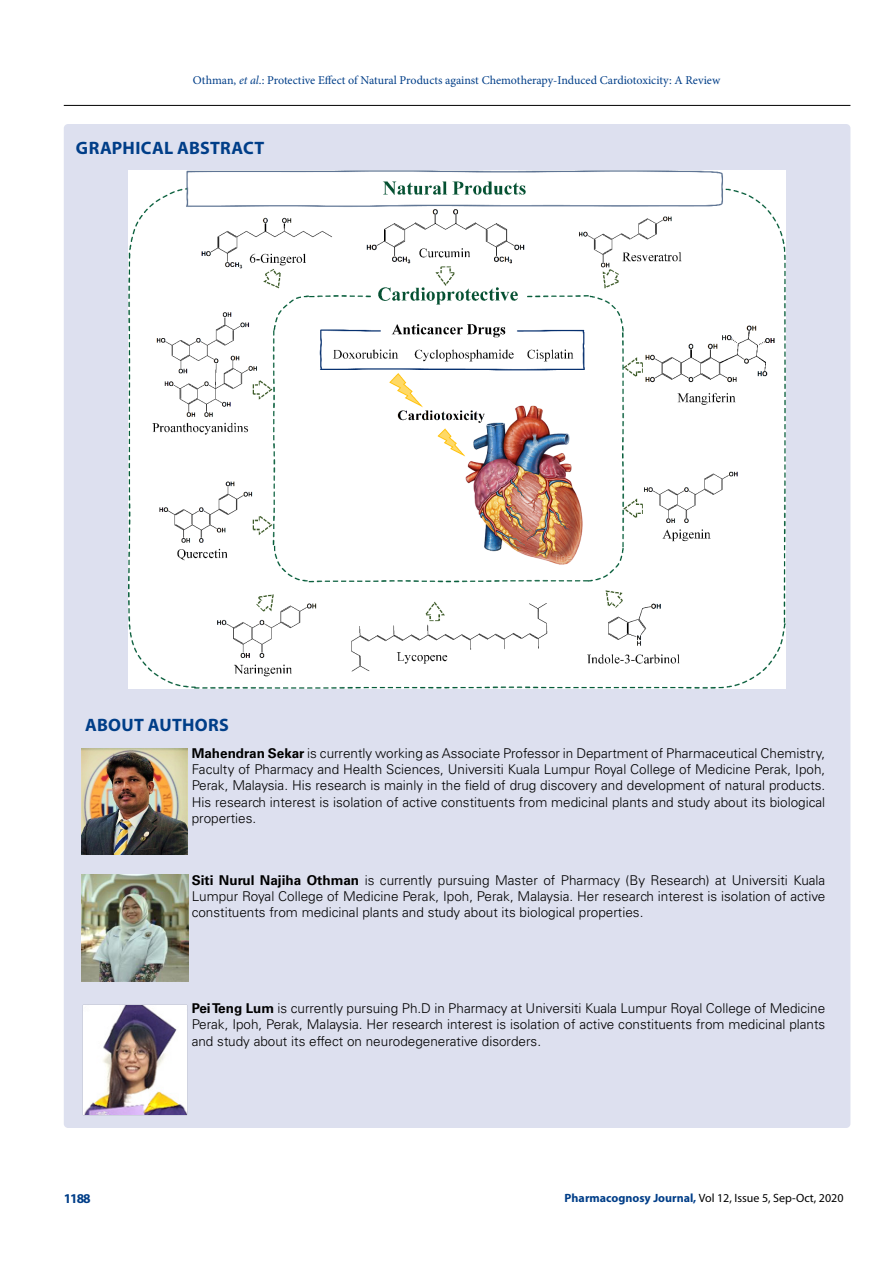
<style>
.page{position:relative;width:893px;height:1263px;background:#fff}
.page>*{position:absolute;margin:0;border:0;box-sizing:border-box;transform-origin:0 0}
.t1{font:700 18px "Myriad Pro";letter-spacing:.015em;color:#003e88}
.t2{font:300 13.5px/16.2px "Univers LT Std";color:#000;text-align:justify}
.t3{font:700 13.5px "Myriad Pro";color:#003e88}
.t4{font:12px "Minion Pro";color:#003e88}
.t5{font:12px "Myriad Pro";color:#000}
.s1{font-style:italic}
.s2{font-weight:700}
.s3{font-weight:700;color:#003e88}
</style>
<div class="page">
<hr style="left:64px;top:105px;width:786px;height:1px;background:#000">
<div style="left:64px;top:124px;width:786px;height:1004px;background:#dde0ef;border-radius:4px"></div>
<img style="left:128px;top:170px;width:658px;height:519px">
<img style="left:81px;top:748px;width:107px;height:107px">
<img style="left:81px;top:875px;width:107px;height:106px">
<img style="left:82px;top:1004px;width:105px;height:111px">
<p class="t4" style="left:193px;top:72px;width:529px">Othman, <span class="s1">et al</span>.: Protective Effect of Natural Products against Chemotherapy-Induced Cardiotoxicity: A Review</p>
<h1 class="t1" style="left:76px;top:137px;width:190px">GRAPHICAL ABSTRACT</h1>
<h1 class="t1" style="left:85px;top:714px;width:145px">ABOUT AUTHORS</h1>
<p class="t2" style="left:192px;top:745px;width:635px"><span class="s2">Mahendran Sekar</span> is currently working as Associate Professor in Department of Pharmaceutical Chemistry, Faculty of Pharmacy and Health Sciences, Universiti Kuala Lumpur Royal College of Medicine Perak, Ipoh, Perak, Malaysia. His research is mainly in the field of drug discovery and development of natural products.<br>His research interest is isolation of active constituents from medicinal plants and study about its biological properties.</p>
<p class="t2" style="left:192px;top:872px;width:635px"><span class="s2">Siti Nurul Najiha Othman</span> is currently pursuing Master of Pharmacy (By Research) at Universiti Kuala Lumpur Royal College of Medicine Perak, Ipoh, Perak, Malaysia. Her research interest is isolation of active constituents from medicinal plants and study about its biological properties.</p>
<p class="t2" style="left:192px;top:1000px;width:635px"><span class="s2">Pei Teng Lum</span> is currently pursuing Ph.D in Pharmacy at Universiti Kuala Lumpur Royal College of Medicine Perak, Ipoh, Perak, Malaysia. Her research interest is isolation of active constituents from medicinal plants and study about its effect on neurodegenerative disorders.</p>
<p class="t3" style="left:64px;top:1189px;width:29px">1188</p>
<p class="t5" style="left:565px;top:1190px;width:280px"><span class="s3">Pharmacognosy Journal,</span> Vol 12, Issue 5, Sep-Oct, 2020</p>
</div>
